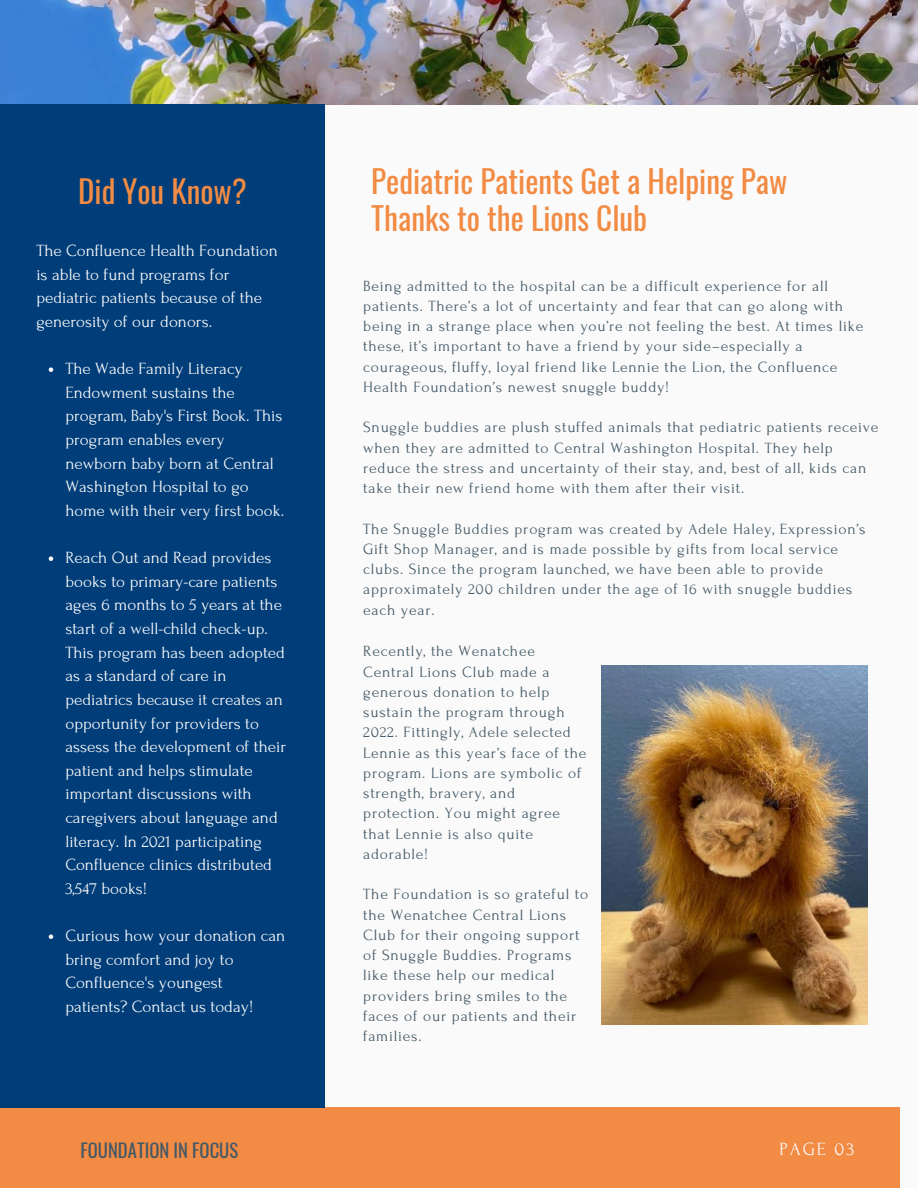
<style>
.page{position:relative;width:918px;height:1188px;background:#fafafa}
.page>*{position:absolute;margin:0;border:0;box-sizing:border-box;transform-origin:0 0}
.t1{font:31.2px/37.2px "Oswald";color:#f28b43}
.t2{font:31.05px "Oswald";color:#f28b43}
.t3{font:18.6px "Oswald";color:#435967}
.t4{font:18.6px "Forum";letter-spacing:.1em;color:#fafafa}
.t5{font:17.1px/23.7px "Forum";color:#fafafa}
.t6{font:15.6px/20.2px "Forum";letter-spacing:.05em;color:#435967}
</style>
<div class="page">
<img style="left:0;top:0;width:918px;height:105px">
<div style="left:0;top:1107px;width:900px;height:81px;background:#f28b43"></div>
<div style="left:0;top:104px;width:325px;height:1004px;background:#003d79"></div>
<img style="left:601px;top:665px;width:267px;height:359px">
<svg style="left:49px;top:367px;width:4px;height:5px"></svg>
<svg style="left:49px;top:556px;width:4px;height:5px"></svg>
<svg style="left:49px;top:934px;width:4px;height:5px"></svg>
<p class="t2" style="left:78px;top:167px;width:170px">Did You Know?</p>
<p class="t5" style="left:36px;top:239px;width:243px">The Confluence Health Foundation is able to fund programs for pediatric patients because of the generosity of our donors.</p>
<p class="t5" style="left:65px;top:357px;width:220px">The Wade Family Literacy<br>Endowment sustains the program, Baby's First Book. This program enables every newborn baby born at Central<br>Washington Hospital to go home with their very first book.</p>
<p class="t5" style="left:65px;top:546px;width:222px">Reach Out and Read provides books to primary-care patients ages 6 months to 5 years at the start of a well-child check-up.<br>This program has been adopted as a standard of care in pediatrics because it creates an opportunity for providers to assess the development of their patient and helps stimulate important discussions with caregivers about language and literacy. In 2021 participating<br>Confluence clinics distributed<br>3,547 books!</p>
<p class="t5" style="left:65px;top:924px;width:221px">Curious how your donation can bring comfort and joy to<br>Confluence's youngest patients? Contact us today!</p>
<p class="t1" style="left:371px;top:161px;width:418px">Pediatric Patients Get a Helping Paw<br>Thanks to the Lions Club</p>
<p class="t6" style="left:363px;top:276px;width:502px">Being admitted to the hospital can be a difficult experience for all patients. There’s a lot of uncertainty and fear that can go along with being in a strange place when you’re not feeling the best. At times like these, it’s important to have a friend by your side–especially a courageous, fluffy, loyal friend like Lennie the Lion, the Confluence Health Foundation’s newest snuggle buddy!</p>
<p class="t6" style="left:363px;top:418px;width:517px">Snuggle buddies are plush stuffed animals that pediatric patients receive when they are admitted to Central Washington Hospital. They help reduce the stress and uncertainty of their stay, and, best of all, kids can take their new friend home with them after their visit.</p>
<p class="t6" style="left:363px;top:519px;width:504px">The Snuggle Buddies program was created by Adele Haley, Expression’s Gift Shop Manager, and is made possible by gifts from local service clubs. Since the program launched, we have been able to provide approximately 200 children under the age of 16 with snuggle buddies each year.</p>
<p class="t6" style="left:363px;top:641px;width:225px">Recently, the Wenatchee<br>Central Lions Club made a generous donation to help sustain the program through<br>2022. Fittingly, Adele selected<br>Lennie as this year’s face of the program. Lions are symbolic of strength, bravery, and protection. You might agree that Lennie is also quite adorable!</p>
<p class="t6" style="left:363px;top:884px;width:227px">The Foundation is so grateful to the Wenatchee Central Lions<br>Club for their ongoing support of Snuggle Buddies. Programs like these help our medical providers bring smiles to the faces of our patients and their families.</p>
<p class="t3" style="left:81px;top:1136px;width:159px">FOUNDATION IN FOCUS</p>
<p class="t4" style="left:780px;top:1139px;width:76px">PAGE 03</p>
</div>
